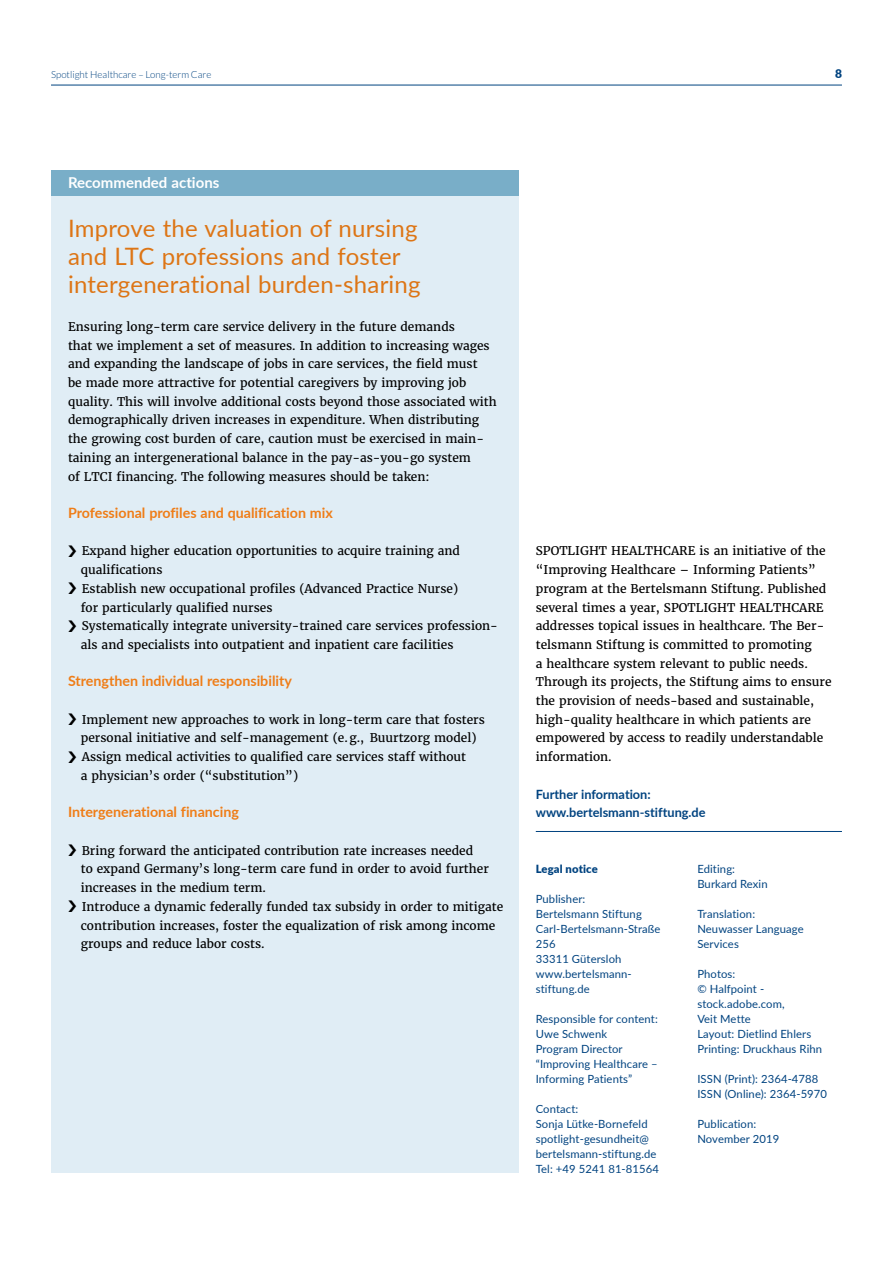
<style>
.page{position:relative;width:893px;height:1263px;background:#fff}
.page>*{position:absolute;margin:0;border:0;box-sizing:border-box;transform-origin:0 0}
.t1{font:24px/28px "Lato";letter-spacing:.01em;color:#dd7515}
.t2{font:700 15px "Lato";color:#fff}
.t3{font:700 14.25px "Lato";color:#ef7d17}
.t4{font:700 12.75px/18.8px "Lato";color:#004380}
.t5{font:12px/18.8px "Merriweather";color:#000}
.t6{font:900 12px "Lato";color:#004380}
.t7{font:11.25px/15px "Lato";letter-spacing:.01em;color:#004380}
.t8{font:900 11.25px "Lato";letter-spacing:.01em;color:#004380}
.t9{font:300 9.75px "Lato";color:#004380}
</style>
<div class="page">
<hr style="left:51px;top:85px;width:791px;height:1px;background:#004380">
<div style="left:51px;top:181px;width:468px;height:992px;background:#e0edf5"></div>
<div style="left:51px;top:170px;width:468px;height:26px;background:#79aec8"></div>
<hr style="left:536px;top:831px;width:306px;height:1px;background:#004380">
<p class="t9" style="left:51px;top:69px;width:162px">Spotlight Healthcare – Long-term Care</p>
<p class="t6" style="left:835px;top:64px;width:8px">8</p>
<p class="t2" style="left:68px;top:171px;width:153px">Recommended actions</p>
<h1 class="t1" style="left:68px;top:214px;width:354px">Improve the valuation of nursing and LTC professions and foster intergenerational burden-sharing</h1>
<p class="t5" style="left:68px;top:317px;width:430px">Ensuring long-term care service delivery in the future demands<br>that we implement a set of measures. In addition to increasing wages and expanding the landscape of jobs in care services, the field must<br>be made more attractive for potential caregivers by improving job quality. This will involve additional costs beyond those associated with demographically driven increases in expenditure. When distributing the growing cost burden of care, caution must be exercised in main&shy;taining an intergenerational balance in the pay-as-you-go system<br>of LTCI financing. The following measures should be taken:</p>
<p class="t3" style="left:68px;top:502px;width:266px">Professional profiles and qualification mix</p>
<p class="t5" style="left:81px;top:541px;width:419px">Expand higher education opportunities to acquire training and qualifications<br>Establish new occupational profiles (Advanced Practice Nurse)<br>for particularly qualified nurses<br>Systematically integrate university-trained care services profession&shy;als and specialists into outpatient and inpatient care facilities</p>
<p class="t3" style="left:68px;top:671px;width:225px">Strengthen individual responsibility</p>
<p class="t5" style="left:81px;top:710px;width:406px">Implement new approaches to work in long-term care that fosters personal initiative and self-management (e.g., Buurtzorg model)<br>Assign medical activities to qualified care services staff without<br>a physician’s order (“substitution”)</p>
<p class="t3" style="left:68px;top:802px;width:172px">Intergenerational financing</p>
<p class="t5" style="left:81px;top:841px;width:424px">Bring forward the anticipated contribution rate increases needed<br>to expand Germany’s long-term care fund in order to avoid further increases in the medium term.<br>Introduce a dynamic federally funded tax subsidy in order to mitigate contribution increases, foster the equalization of risk among income groups and reduce labor costs.</p>
<p class="t5" style="left:536px;top:541px;width:297px">SPOTLIGHT HEALTHCARE is an initiative of the “Improving Healthcare – Informing Patients” program at the Bertelsmann Stiftung. Published several times a year, SPOTLIGHT HEALTHCARE addresses topical issues in healthcare. The Ber&shy;telsmann Stiftung is committed to promoting<br>a healthcare system relevant to public needs.<br>Through its projects, the Stiftung aims to ensure the provision of needs-based and sustainable, high-quality healthcare in which patients are empowered by access to readily understandable information.</p>
<p class="t4" style="left:536px;top:784px;width:171px">Further information: www.bertelsmann-stiftung.de</p>
<p class="t8" style="left:536px;top:860px;width:63px">Legal notice</p>
<p class="t7" style="left:536px;top:891px;width:126px">Publisher:<br>Bertelsmann Stiftung<br>Carl-Bertelsmann-Straße<br>256<br>33311 Gütersloh www.bertelsmann&shy;stiftung.de</p>
<p class="t7" style="left:536px;top:1011px;width:124px">Responsible for content:<br>Uwe Schwenk<br>Program Director “Improving Healthcare –<br>Informing Patients”</p>
<p class="t7" style="left:536px;top:1101px;width:125px">Contact:<br>Sonja Lütke-Bornefeld spotlight-gesundheit@ bertelsmann-stiftung.de<br>Tel: +49 5241 81-81564</p>
<p class="t7" style="left:697px;top:861px;width:72px">Editing:<br>Burkard Rexin</p>
<p class="t7" style="left:697px;top:906px;width:108px">Translation:<br>Neuwasser Language<br>Services</p>
<p class="t7" style="left:697px;top:966px;width:126px">Photos:<br>© Halfpoint - stock.adobe.com,<br>Veit Mette<br>Layout: Dietlind Ehlers<br>Printing: Druckhaus Rihn</p>
<p class="t7" style="left:697px;top:1071px;width:131px">ISSN (Print): 2364-4788<br>ISSN (Online): 2364-5970</p>
<p class="t7" style="left:697px;top:1116px;width:83px">Publication:<br>November 2019</p>
</div>
